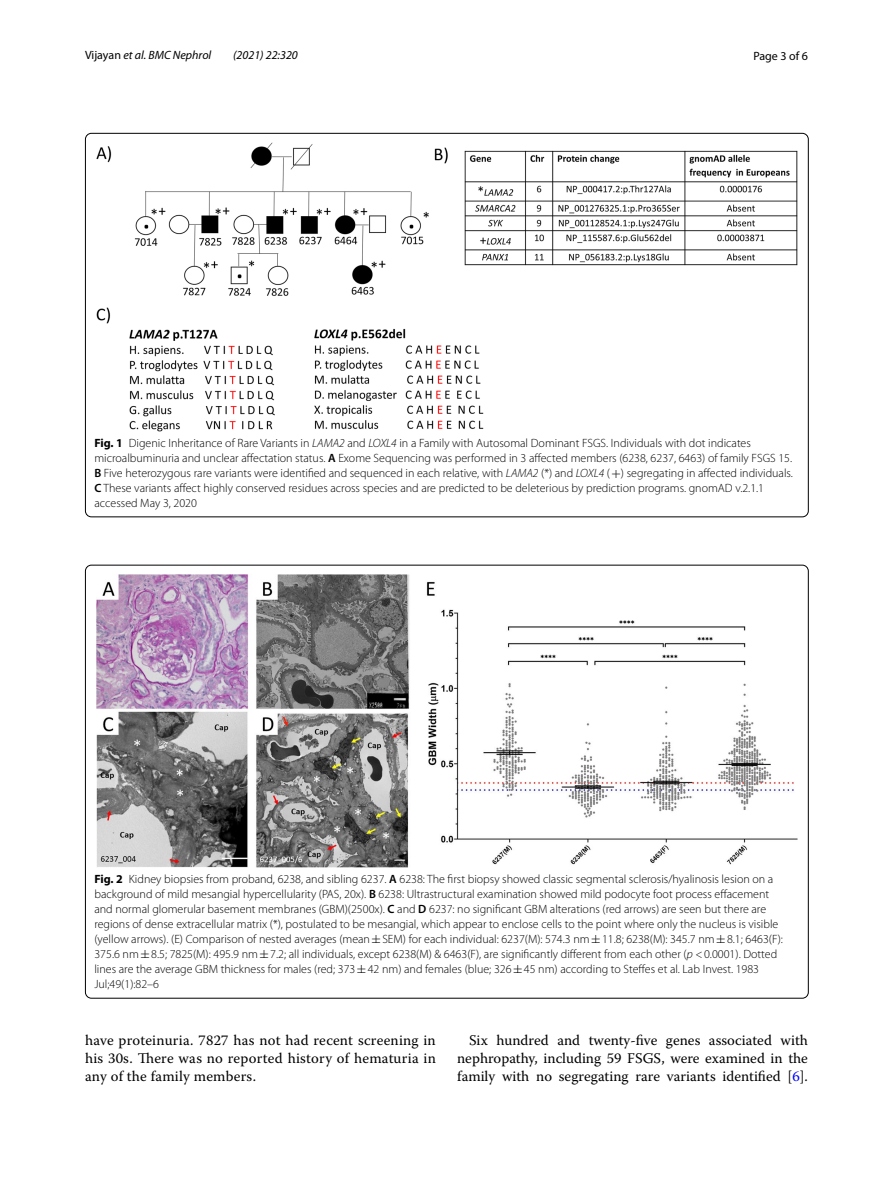
<style>
.page{position:relative;width:893px;height:1187px;background:#fff}
.page>*{position:absolute;margin:0;border:0;box-sizing:border-box;transform-origin:0 0}
.t1{font:14.7px/18px "Warnock Pro";letter-spacing:.01em;color:#000;text-align:justify}
.t2{font:300 12px/15px "Myriad Pro";color:#000}
.t3{font:italic 12px "Myriad Pro";color:#000}
.t4{font:12px "Myriad Pro";color:#000}
.s1{font-style:normal}
.s2{font-weight:700}
.s3{font-style:italic}
.s4{font-weight:600}
.s5{font-family:"MTSY";font-weight:400}
.s6{color:#00f}
</style>
<div class="page">
<img style="left:97px;top:142px;width:700px;height:289px">
<img style="left:97px;top:574px;width:700px;height:293px">
<p class="t3" style="left:85px;top:48px;width:128px"><span class="s1">Vijayan</span> et al. BMC Nephrol</p>
<p class="t3" style="left:233px;top:48px;width:66px">(2021) 22:320</p>
<p class="t4" style="left:753px;top:48px;width:56px">Page 3 of 6</p>
<p class="t2" style="left:94px;top:435px;width:700px"><span class="s2">Fig. 1</span> Digenic Inheritance of Rare Variants in <span class="s3">LAMA2</span> and <span class="s3">LOXL4</span> in a Family with Autosomal Dominant FSGS. Individuals with dot indicates microalbuminuria and unclear affectation status. <span class="s4">A</span> Exome Sequencing was performed in 3 affected members (6238, 6237, 6463) of family FSGS 15.<br><span class="s4">B</span> Five heterozygous rare variants were identified and sequenced in each relative, with <span class="s3">LAMA2</span> (*) and <span class="s3">LOXL4</span> (<span class="s5">+</span>) segregating in affected individuals.<br><span class="s4">C</span> These variants affect highly conserved residues across species and are predicted to be deleterious by prediction programs. gnomAD v.2.1.1 accessed May 3, 2020</p>
<p class="t2" style="left:94px;top:871px;width:690px"><span class="s2">Fig. 2</span> Kidney biopsies from proband, 6238, and sibling 6237. <span class="s4">A</span> 6238: The first biopsy showed classic segmental sclerosis/hyalinosis lesion on a background of mild mesangial hypercellularity (PAS, 20x). <span class="s4">B</span> 6238: Ultrastructural examination showed mild podocyte foot process effacement and normal glomerular basement membranes (GBM)(2500x). <span class="s4">C</span> and <span class="s4">D</span> 6237: no significant GBM alterations (red arrows) are seen but there are regions of dense extracellular matrix (*), postulated to be mesangial, which appear to enclose cells to the point where only the nucleus is visible (yellow arrows). (E) Comparison of nested averages (mean<span class="s5">±</span>SEM) for each individual: 6237(M): 574.3 nm<span class="s5">±</span>11.8; 6238(M): 345.7 nm<span class="s5">±</span>8.1; 6463(F):<br>375.6 nm<span class="s5">±</span>8.5; 7825(M): 495.9 nm<span class="s5">±</span>7.2; all individuals, except 6238(M) &amp; 6463(F), are significantly different from each other (<span class="s3">p</span> &lt;0.0001). Dotted lines are the average GBM thickness for males (red; 373<span class="s5">±</span>42 nm) and females (blue; 326<span class="s5">±</span>45 nm) according to Steffes et al. Lab Invest. 1983<br>Jul;49(1):82–6</p>
<p class="t1" style="left:85px;top:1030px;width:352px">have proteinuria. 7827 has not had recent screening in his 30s. There was no reported history of hematuria in any of the family members.</p>
<p class="t1" style="left:457px;top:1030px;width:352px;text-indent:12px">Six hundred and twenty-five genes associated with nephropathy, including 59 FSGS, were examined in the family with no segregating rare variants identified [<span class="s6">6</span>].</p>
</div>
